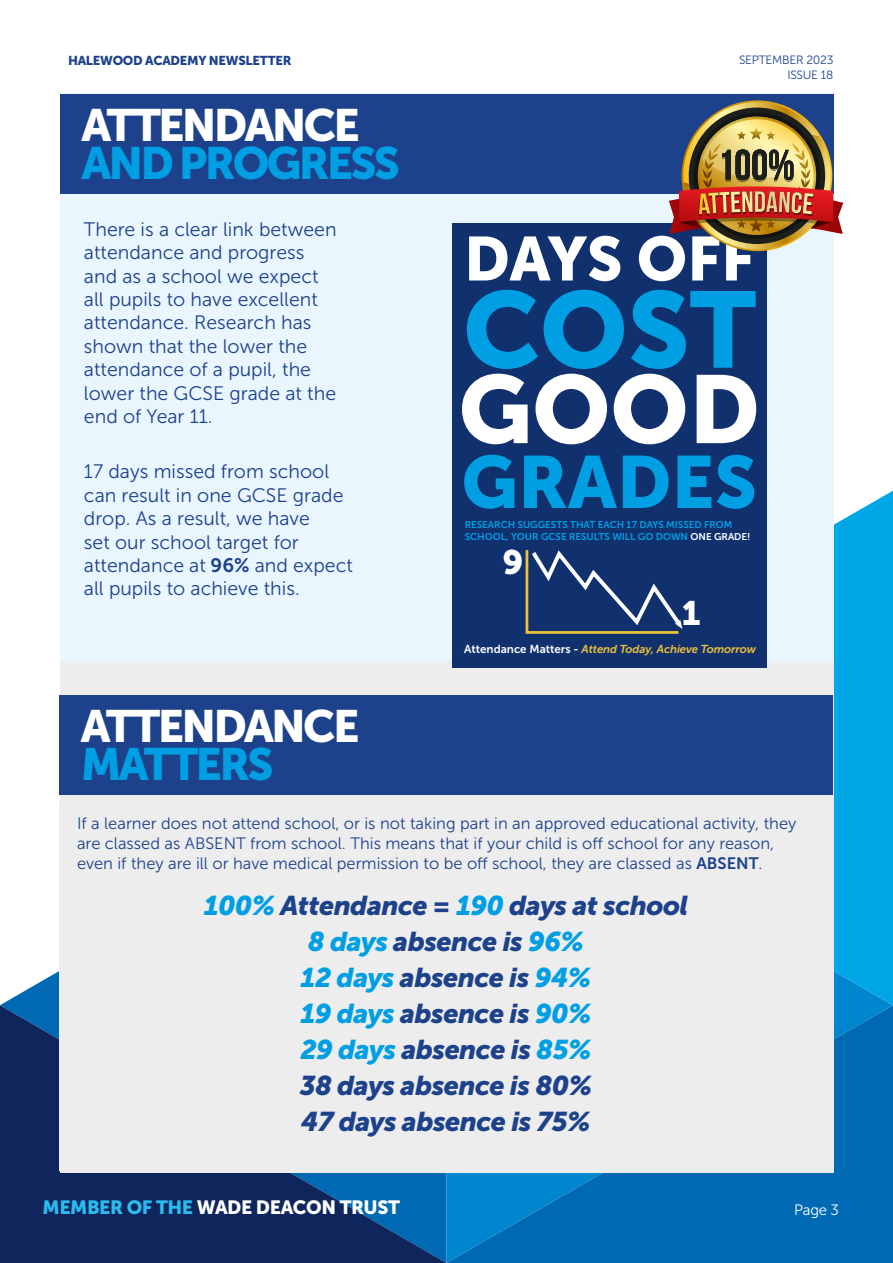
<style>
.page{position:relative;width:893px;height:1263px;background:#fff}
.page>*{position:absolute;margin:0;border:0;box-sizing:border-box;transform-origin:0 0}
.t1{font:107.25px "Museo Sans 900";color:#009fe3}
.t2{font:95.55px "Museo Sans 900";color:#fff}
.t3{font:73.35px "Museo Sans 900";color:#009fe3}
.t4{font:61.65px "Museo Sans 900";letter-spacing:-.005em;color:#fff}
.t5{font:45px "Museo Sans 900";letter-spacing:-.06em;color:#fff}
.t6{font:45px "Museo Sans 900";letter-spacing:-.06em;color:#009fe3}
.t7{font:33.75px "Museo Sans 900";color:#fff}
.t8{font:italic 27px/36px "Museo Sans 900";letter-spacing:-.02em;color:#1d428b;text-align:center}
.t9{font:19.5px/23.4px "Museo Sans 300";color:#1d428b}
.t10{font:19.05px "Museo Sans 900";letter-spacing:-.02em;color:#fff}
.t11{font:16.5px/19.8px "Museo Sans 300";color:#1d428b}
.t12{font:15px "Museo Sans 300";color:#fff}
.t13{font:12.75px "Museo Sans 900";letter-spacing:-.02em;color:#1d428b}
.t14{font:12px/14.4px "Museo Sans 300";letter-spacing:-.02em;color:#1d428b;text-align:right}
.t15{font:italic 11.4px "Museo Sans 700";letter-spacing:-.01em;color:#eec13d}
.t16{font:9.9px/11.9px "Museo Sans 700";color:#009fe3}
.s1{font-family:"Museo Sans 700"}
.s2{color:#fff}
.s3{font-style:normal;font-size:11.55px;color:#fff}
.s4{color:#009fe3}
.s5{color:#29bdef}
</style>
<div class="page">
<svg style="left:0;top:794px;width:60px;height:211px"></svg>
<svg style="left:0;top:1005px;width:446px;height:258px;background:#0e326b"></svg>
<svg style="left:446px;top:1005px;width:447px;height:258px;background:#0b74ba"></svg>
<svg style="left:833px;top:491px;width:60px;height:514px;background:#0caae7"></svg>
<div style="left:60px;top:200px;width:773px;height:972px;background:#ededed"></div>
<div style="left:59px;top:694px;width:774px;height:100px;background:#1d428b"></div>
<div style="left:59px;top:801px;width:774px;height:370px;background:#ededed"></div>
<div style="left:60px;top:94px;width:773px;height:567px;background:#eaf6fe"></div>
<div style="left:60px;top:94px;width:773px;height:99px;background:#1d428b"></div>
<div style="left:452px;top:223px;width:315px;height:445px;background:#11306e"></div>
<svg style="left:525px;top:550px;width:158px;height:84px"></svg>
<img style="left:664px;top:100px;width:179px;height:151px">
<p class="t13" style="left:68px;top:53px;width:225px">HALEWOOD ACADEMY NEWSLETTER</p>
<h3 class="t5" style="left:81px;top:99px;width:280px">ATTENDANCE</h3>
<h3 class="t6" style="left:81px;top:138px;width:320px">AND PROGRESS</h3>
<p class="t9" style="left:84px;top:217px;width:254px">There is a clear link between attendance and progress and as a school we expect all pupils to have excellent attendance. Research has shown that the lower the attendance of a pupil, the lower the GCSE grade at the end of Year 11.</p>
<p class="t9" style="left:84px;top:460px;width:270px">17 days missed from school can result in one GCSE grade drop. As a result, we have<br>set our school target for attendance at <span class="s1">96%</span> and expect all pupils to achieve this.</p>
<p class="t14" style="left:739px;top:53px;width:96px">SEPTEMBER 2023<br>ISSUE 18</p>
<h3 class="t4" style="left:464px;top:224px;width:292px">DAYS OFF</h3>
<h1 class="t1" style="left:463px;top:269px;width:295px">COST</h1>
<h2 class="t2" style="left:459px;top:355px;width:303px">GOOD</h2>
<h3 class="t3" style="left:461px;top:441px;width:297px">GRADES</h3>
<p class="t16" style="left:465px;top:519px;width:287px">RESEARCH SUGGESTS THAT EACH 17 DAYS MISSED FROM<br>SCHOOL, YOUR GCSE RESULTS WILL GO DOWN <span class="s2">ONE GRADE!</span></p>
<h3 class="t7" style="left:502px;top:543px;width:22px">9</h3>
<h3 class="t7" style="left:682px;top:594px;width:20px">1</h3>
<p class="t15" style="left:464px;top:643px;width:293px"><span class="s3">Attendance Matters -</span> Attend Today, Achieve Tomorrow</p>
<h3 class="t5" style="left:81px;top:700px;width:280px">ATTENDANCE</h3>
<h3 class="t6" style="left:81px;top:739px;width:194px">MATTERS</h3>
<p class="t11" style="left:77px;top:814px;width:721px">If a learner does not attend school, or is not taking part in an approved educational activity, they are classed as ABSENT from school. This means that if your child is off school for any reason, even if they are ill or have medical permission to be off school, they are classed as <span class="s1">ABSENT</span>.</p>
<h3 class="t8" style="left:204px;top:888px;width:486px"><span class="s4">100%</span> Attendance = <span class="s4">190</span> days at school<br><span class="s4">8 days</span> absence is <span class="s4">96%<br>12 days</span> absence is <span class="s4">94%<br>19 days</span> absence is <span class="s4">90%<br>29 days</span> absence is <span class="s4">85%<br></span>38 days absence is 80%<br>47 days absence is 75%</h3>
<p class="t10" style="left:43px;top:1196px;width:359px"><span class="s5">MEMBER OF THE</span> WADE DEACON TRUST</p>
<p class="t12" style="left:794px;top:1201px;width:46px">Page 3</p>
</div>
